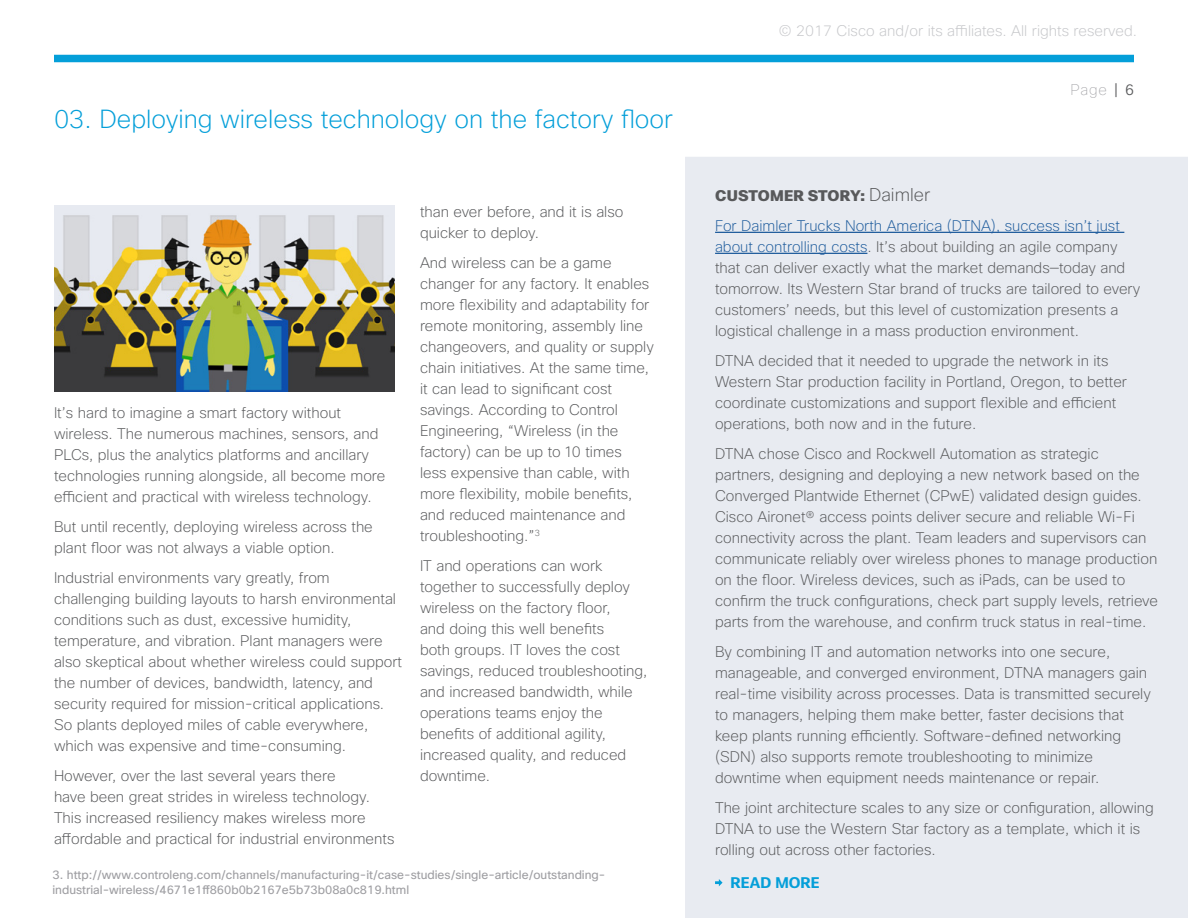
<style>
.page{position:relative;width:1188px;height:918px;background:#fff}
.page>*{position:absolute;margin:0;border:0;box-sizing:border-box;transform-origin:0 0}
.t1{font:200 25.5px "Cisco Sans";color:#049fd9}
.t2{font:200 15px/21px "Cisco Sans";color:#58595b}
.t3{font:200 15px/30px "Cisco Sans";color:#215e9e}
.t4{font:200 15px "Cisco Sans";color:#c6c7ca}
.t5{font:700 15px "Cisco Sans";letter-spacing:.01em;color:#049fd9}
.t6{font:100 15px "Cisco Sans";color:#9e9ea2}
.t7{font:12px/14.4px "Cisco Sans";color:#9e9ea2}
.s1{font-weight:300;color:#58595b}
.s2{font-weight:800;color:#58595b}
.s3{font-size:18px;color:#58595b}
.s4{color:#215e9e}
</style>
<div class="page">
<div style="left:54px;top:55px;width:1080px;height:7px;background:#049fd9"></div>
<div style="left:685px;top:157px;width:503px;height:761px;background:#e8ebf1"></div>
<img style="left:54px;top:205px;width:340px;height:187px">
<svg style="left:715px;top:879px;width:8px;height:7px"></svg>
<h1 class="t1" style="left:54px;top:102px;width:620px">03. Deploying wireless technology on the factory floor</h1>
<p class="t2" style="left:54px;top:403px;width:333px">It’s hard to imagine a smart factory without wireless. The numerous machines, sensors, and PLCs, plus the analytics platforms and ancillary technologies running alongside, all become more efficient and practical with wireless technology.</p>
<p class="t2" style="left:54px;top:517px;width:320px">But until recently, deploying wireless across the plant floor was not always a viable option.</p>
<p class="t2" style="left:54px;top:568px;width:350px">Industrial environments vary greatly, from challenging building layouts to harsh environmental conditions such as dust, excessive humidity, temperature, and vibration. Plant managers were also skeptical about whether wireless could support the number of devices, bandwidth, latency, and security required for mission-critical applications.<br>So plants deployed miles of cable everywhere, which was expensive and time-consuming.</p>
<p class="t2" style="left:54px;top:766px;width:342px">However, over the last several years there<br>have been great strides in wireless technology.<br>This increased resiliency makes wireless more affordable and practical for industrial environments</p>
<p class="t2" style="left:420px;top:202px;width:205px">than ever before, and it is also quicker to deploy.</p>
<p class="t2" style="left:420px;top:253px;width:235px">And wireless can be a game changer for any factory. It enables more flexibility and adaptability for remote monitoring, assembly line changeovers, and quality or supply chain initiatives. At the same time, it can lead to significant cost savings. According to Control<br>Engineering, “Wireless (in the factory) can be up to 10 times<br>less expensive than cable, with more flexibility, mobile benefits, and reduced maintenance and troubleshooting.”<sup>3</sup></p>
<p class="t2" style="left:420px;top:556px;width:229px">IT and operations can work together to successfully deploy wireless on the factory floor,<br>and doing this well benefits<br>both groups. IT loves the cost savings, reduced troubleshooting, and increased bandwidth, while operations teams enjoy the benefits of additional agility, increased quality, and reduced downtime.</p>
<p class="t7" style="left:52px;top:868px;width:554px">3. http://www.controleng.com/channels/manufacturing-it/case-studies/single-article/outstanding&shy;industrial-wireless/4671e1ff860b0b2167e5b73b08a0c819.html</p>
<p class="t4" style="left:779px;top:21px;width:360px">© 2017 Cisco and/or its affiliates. All rights reserved.</p>
<p class="t6" style="left:1070px;top:80px;width:65px">Page <span class="s1">| 6</span></p>
<p class="t3" style="left:715px;top:181px;width:406px"><span class="s2">CUSTOMER STORY:</span> <span class="s3">Daimler<br></span>For Daimler Trucks North America (DTNA), success isn’t just</p>
<p class="t2" style="left:715px;top:237px;width:427px"><span class="s4">about controlling costs</span>. It’s about building an agile company that can deliver exactly what the market demands—today and tomorrow. Its Western Star brand of trucks are tailored to every customers’ needs, but this level of customization presents a logistical challenge in a mass production environment.</p>
<p class="t2" style="left:715px;top:351px;width:413px">DTNA decided that it needed to upgrade the network in its Western Star production facility in Portland, Oregon, to better coordinate customizations and support flexible and efficient operations, both now and in the future.</p>
<p class="t2" style="left:715px;top:444px;width:444px">DTNA chose Cisco and Rockwell Automation as strategic partners, designing and deploying a new network based on the Converged Plantwide Ethernet (CPwE) validated design guides.<br>Cisco Aironet® access points deliver secure and reliable Wi-Fi connectivity across the plant. Team leaders and supervisors can communicate reliably over wireless phones to manage production on the floor. Wireless devices, such as iPads, can be used to confirm the truck configurations, check part supply levels, retrieve parts from the warehouse, and confirm truck status in real-time.</p>
<p class="t2" style="left:715px;top:642px;width:437px">By combining IT and automation networks into one secure, manageable, and converged environment, DTNA managers gain real-time visibility across processes. Data is transmitted securely to managers, helping them make better, faster decisions that keep plants running efficiently. Software-defined networking (SDN) also supports remote troubleshooting to minimize downtime when equipment needs maintenance or repair.</p>
<p class="t2" style="left:715px;top:798px;width:440px">The joint architecture scales to any size or configuration, allowing<br>DTNA to use the Western Star factory as a template, which it is rolling out across other factories.</p>
<p class="t5" style="left:731px;top:873px;width:90px">READ MORE</p>
</div>
